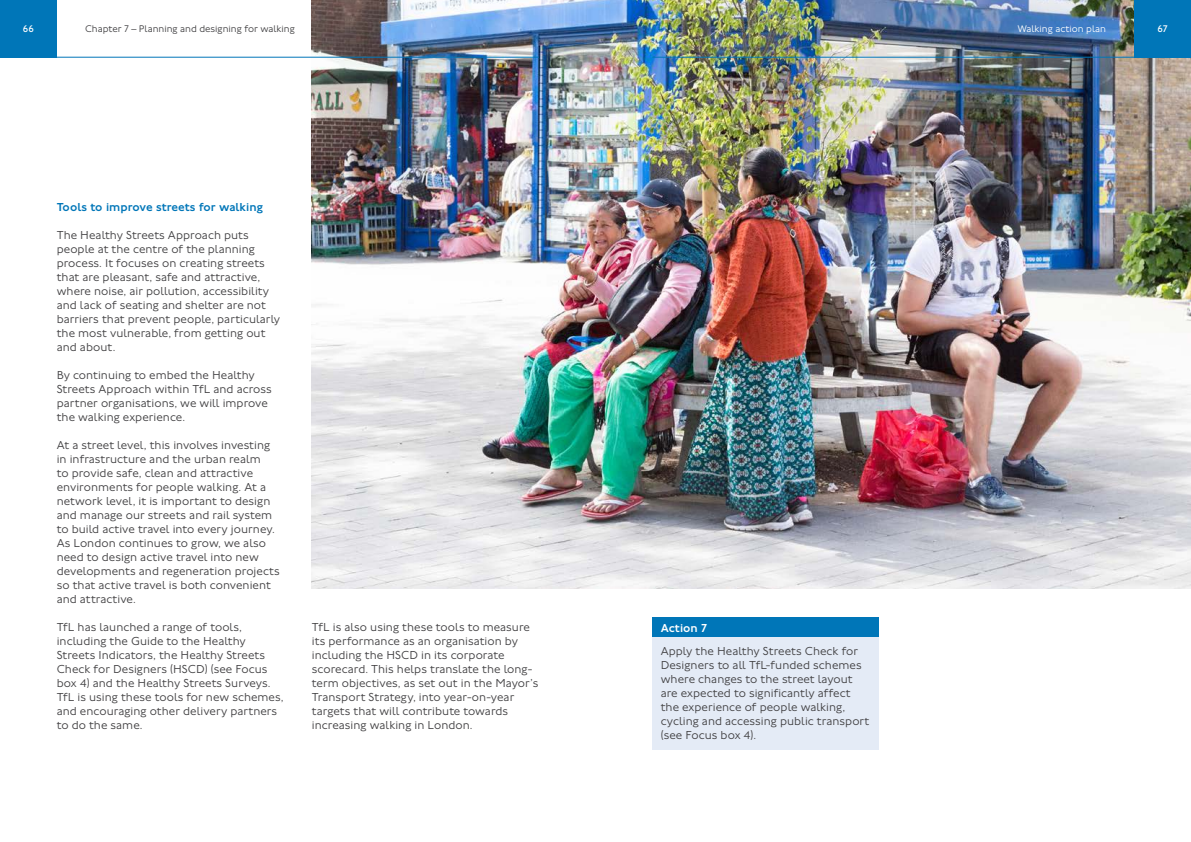
<style>
.page{position:relative;width:1191px;height:842px;background:#fff}
.page>*{position:absolute;margin:0;border:0;box-sizing:border-box;transform-origin:0 0}
.t1{font:300 12px/14px "Johnston 100";letter-spacing:.005em;color:#414042}
.t2{font:500 12px "Johnston 100";letter-spacing:.005em;color:#0076b8}
.t3{font:500 12px "Johnston 100";letter-spacing:.005em;color:#fff}
.t4{font:300 10px "Johnston 100";color:#414042}
.t5{font:300 10px "Johnston 100";color:#fff}
.t6{font:10px "Johnston 100";color:#fff}
</style>
<div class="page">
<div style="left:652px;top:617px;width:227px;height:20px;background:#0076b8"></div>
<div style="left:652px;top:637px;width:227px;height:113px;background:#e4ebf6"></div>
<img style="left:312px;top:0;width:879px;height:589px">
<div style="left:0;top:0;width:57px;height:58px;background:#0076b8"></div>
<hr style="left:0;top:57px;width:539px;height:1px;background:#0076b8">
<div style="left:1134px;top:0;width:57px;height:58px;background:#0076b8"></div>
<hr style="left:652px;top:57px;width:539px;height:1px;background:#0076b8">
<p class="t6" style="left:23px;top:23px;width:12px">66</p>
<p class="t4" style="left:85px;top:23px;width:211px">Chapter 7 – Planning and designing for walking</p>
<p class="t5" style="left:1017px;top:23px;width:90px">Walking action plan</p>
<p class="t6" style="left:1157px;top:23px;width:12px">67</p>
<p class="t2" style="left:57px;top:200px;width:208px">Tools to improve streets for walking</p>
<p class="t1" style="left:57px;top:228px;width:225px">The Healthy Streets Approach puts people at the centre of the planning process. It focuses on creating streets that are pleasant, safe and attractive, where noise, air pollution, accessibility and lack of seating and shelter are not barriers that prevent people, particularly the most vulnerable, from getting out and about.</p>
<p class="t1" style="left:57px;top:368px;width:216px">By continuing to embed the Healthy Streets Approach within TfL and across partner organisations, we will improve the walking experience.</p>
<p class="t1" style="left:57px;top:438px;width:224px">At a street level, this involves investing in infrastructure and the urban realm<br>to provide safe, clean and attractive environments for people walking. At a network level, it is important to design and manage our streets and rail system to build active travel into every journey.<br>As London continues to grow, we also need to design active travel into new developments and regeneration projects so that active travel is both convenient and attractive.</p>
<p class="t1" style="left:57px;top:620px;width:228px">TfL has launched a range of tools, including the Guide to the Healthy Streets Indicators, the Healthy Streets Check for Designers (HSCD) (see Focus box 4) and the Healthy Streets Surveys.<br>TfL is using these tools for new schemes, and encouraging other delivery partners to do the same.</p>
<p class="t1" style="left:312px;top:620px;width:228px">TfL is also using these tools to measure its performance as an organisation by including the HSCD in its corporate scorecard. This helps translate the long&shy;term objectives, as set out in the Mayor’s Transport Strategy, into year-on-year targets that will contribute towards increasing walking in London.</p>
<p class="t3" style="left:660px;top:621px;width:48px">Action 7</p>
<p class="t1" style="left:660px;top:644px;width:210px">Apply the Healthy Streets Check for Designers to all TfL-funded schemes where changes to the street layout are expected to significantly affect the experience of people walking, cycling and accessing public transport (see Focus box 4).</p>
</div>
